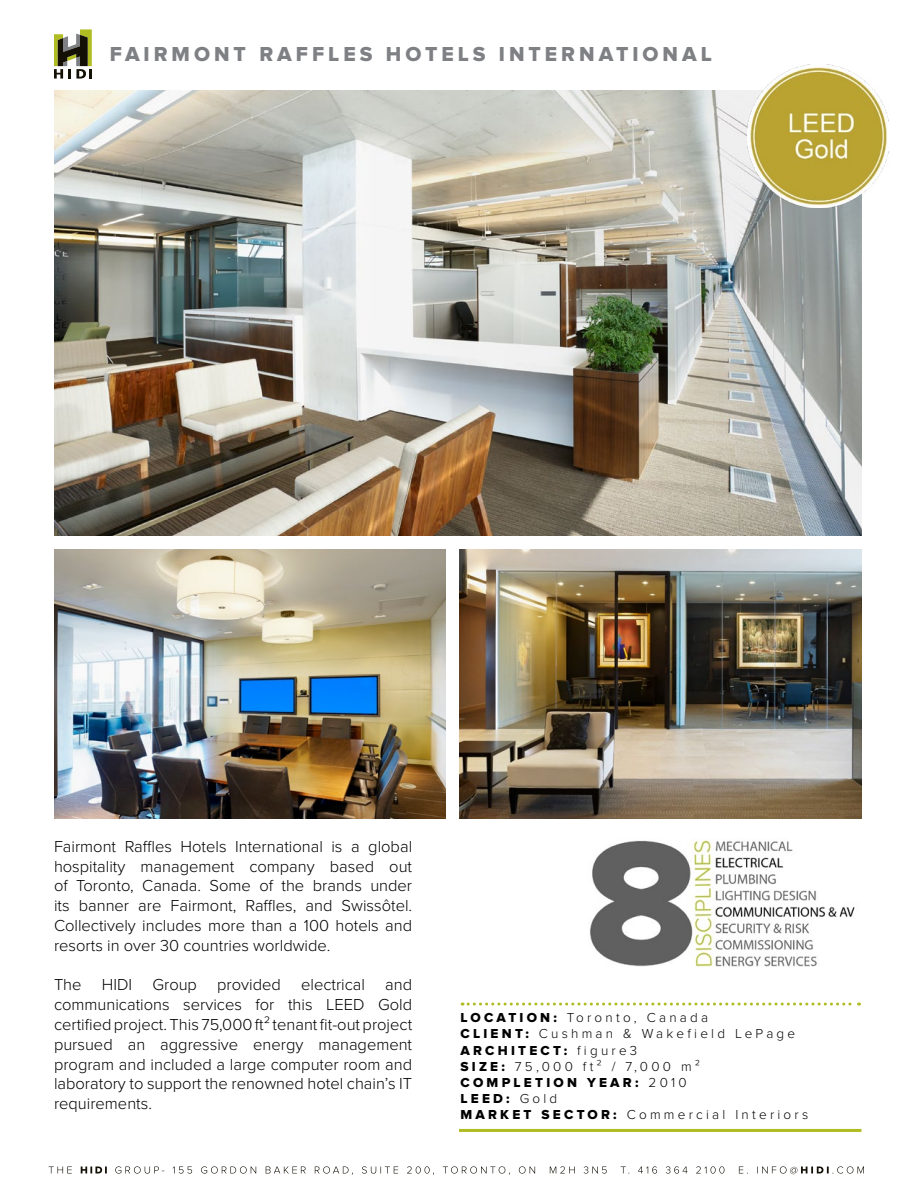
<style>
.page{position:relative;width:918px;height:1188px;background:#fff}
.page>*{position:absolute;margin:0;border:0;box-sizing:border-box;transform-origin:0 0}
.t1{font:21px "Proxima Nova Extrabld";letter-spacing:.19em;color:#7e8083}
.t2{font:300 16.5px/19.8px "Proxima Nova";color:#000;text-align:justify}
.t3{font:300 13.5px/16.2px "Proxima Nova";letter-spacing:.24em;color:#000}
.t4{font:13.5px/16.2px "Proxima Nova Extrabld";letter-spacing:.24em;color:#000}
.s1{font-family:"Proxima Nova Extrabld";font-weight:400}
.s2{font-family:"Proxima Nova";font-weight:300}
</style>
<div class="page">
<hr style="left:459px;top:1129px;width:402px;height:3px;background:#afbc22">
<svg style="left:462px;top:1003px;width:398px;height:3px"></svg>
<svg style="left:54px;top:29px;width:38px;height:50px"></svg>
<img style="left:459px;top:549px;width:402px;height:269px">
<img style="left:54px;top:90px;width:807px;height:446px">
<svg style="left:49px;top:1166px;width:815px;height:9px"></svg>
<img style="left:54px;top:549px;width:392px;height:269px">
<img style="left:747px;top:65px;width:142px;height:142px">
<img style="left:590px;top:840px;width:265px;height:127px">
<p class="t1" style="left:110px;top:42px;width:604px">FAIRMONT RAFFLES HOTELS INTERNATIONAL</p>
<p class="t2" style="left:54px;top:837px;width:360px">Fairmont Raffles Hotels International is a global hospitality management company based out of Toronto, Canada. Some of the brands under its banner are Fairmont, Raffles, and Swissôtel.<br>Collectively includes more than a 100 hotels and resorts in over 30 countries worldwide.</p>
<p class="t2" style="left:54px;top:975px;width:360px">The HIDI Group provided electrical and communications services for this LEED Gold certified project. This 75,000 ft² tenant fit-out project pursued an aggressive energy management program and included a large computer room and laboratory to support the renowned hotel chain’s IT requirements.</p>
<p class="t3" style="left:460px;top:1010px;width:336px"><span class="s1">LOCATION:</span> Toronto, Canada<br><span class="s1">CLIENT:</span> Cushman &amp; Wakefield LePage</p>
<p class="t4" style="left:460px;top:1042px;width:178px">ARCHITECT: <span class="s2">figure3</span></p>
<p class="t3" style="left:460px;top:1058px;width:241px"><span class="s1">SIZE:</span> 75,000 ft² / 7,000 m²</p>
<p class="t4" style="left:460px;top:1075px;width:228px">COMPLETION YEAR: <span class="s2">2010<br></span>LEED: <span class="s2">Gold</span></p>
<p class="t3" style="left:460px;top:1107px;width:349px"><span class="s1">MARKET SECTOR:</span> Commercial Interiors</p>
</div>
